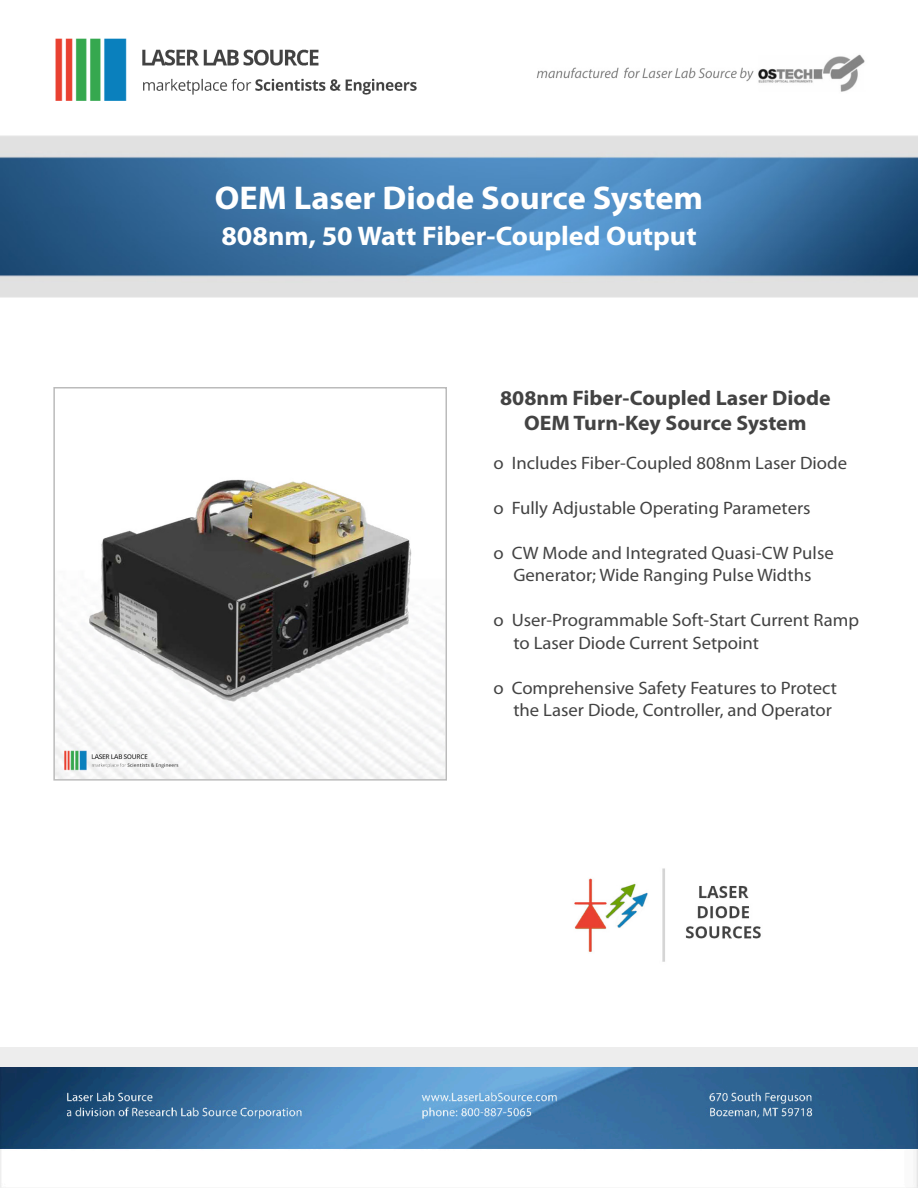
<style>
.page{position:relative;width:918px;height:1188px;background:#fff}
.page>*{position:absolute;margin:0;border:0;box-sizing:border-box;transform-origin:0 0}
.t1{font:700 33px "Myriad Pro";color:#fff;scale:1.04 1}
.t2{font:700 27px "Myriad Pro";color:#fff;scale:1.04 1}
.t3{font:700 21px "Myriad Pro";color:#434343;scale:1.04 1}
.t4{font:18px "Myriad Pro";color:#434343;scale:1.04 1}
</style>
<div class="page">
<img style="left:0;top:135px;width:918px;height:162px">
<img style="left:0;top:1066px;width:918px;height:122px">
<div style="left:53px;top:387px;width:394px;height:394px;border:2px solid #bbb"></div>
<img style="left:55px;top:389px;width:390px;height:390px">
<img style="left:55px;top:38px;width:362px;height:63px">
<img style="left:536px;top:54px;width:329px;height:38px">
<div style="left:0;top:1047px;width:918px;height:19px;background:#ededed"></div>
<img style="left:574px;top:868px;width:187px;height:94px">
<p class="t1" style="left:215px;top:179px;width:471px">OEM Laser Diode Source System</p>
<p class="t2" style="left:221px;top:220px;width:458px">808nm, 50 Watt Fiber-Coupled Output</p>
<p class="t3" style="left:500px;top:386px;width:319px">808nm Fiber-Coupled Laser Diode</p>
<p class="t3" style="left:524px;top:411px;width:273px">OEM Turn-Key Source System</p>
<p class="t4" style="left:494px;top:451px;width:341px">ο Includes Fiber-Coupled 808nm Laser Diode</p>
<p class="t4" style="left:494px;top:496px;width:306px">ο Fully Adjustable Operating Parameters</p>
<p class="t4" style="left:494px;top:541px;width:329px">ο CW Mode and Integrated Quasi-CW Pulse</p>
<p class="t4" style="left:513px;top:564px;width:288px">Generator; Wide Ranging Pulse Widths</p>
<p class="t4" style="left:494px;top:609px;width:353px">ο User-Programmable Soft-Start Current Ramp</p>
<p class="t4" style="left:513px;top:631px;width:238px">to Laser Diode Current Setpoint</p>
<p class="t4" style="left:494px;top:676px;width:332px">ο Comprehensive Safety Features to Protect</p>
<p class="t4" style="left:513px;top:699px;width:308px">the Laser Diode, Controller, and Operator</p>
</div>
